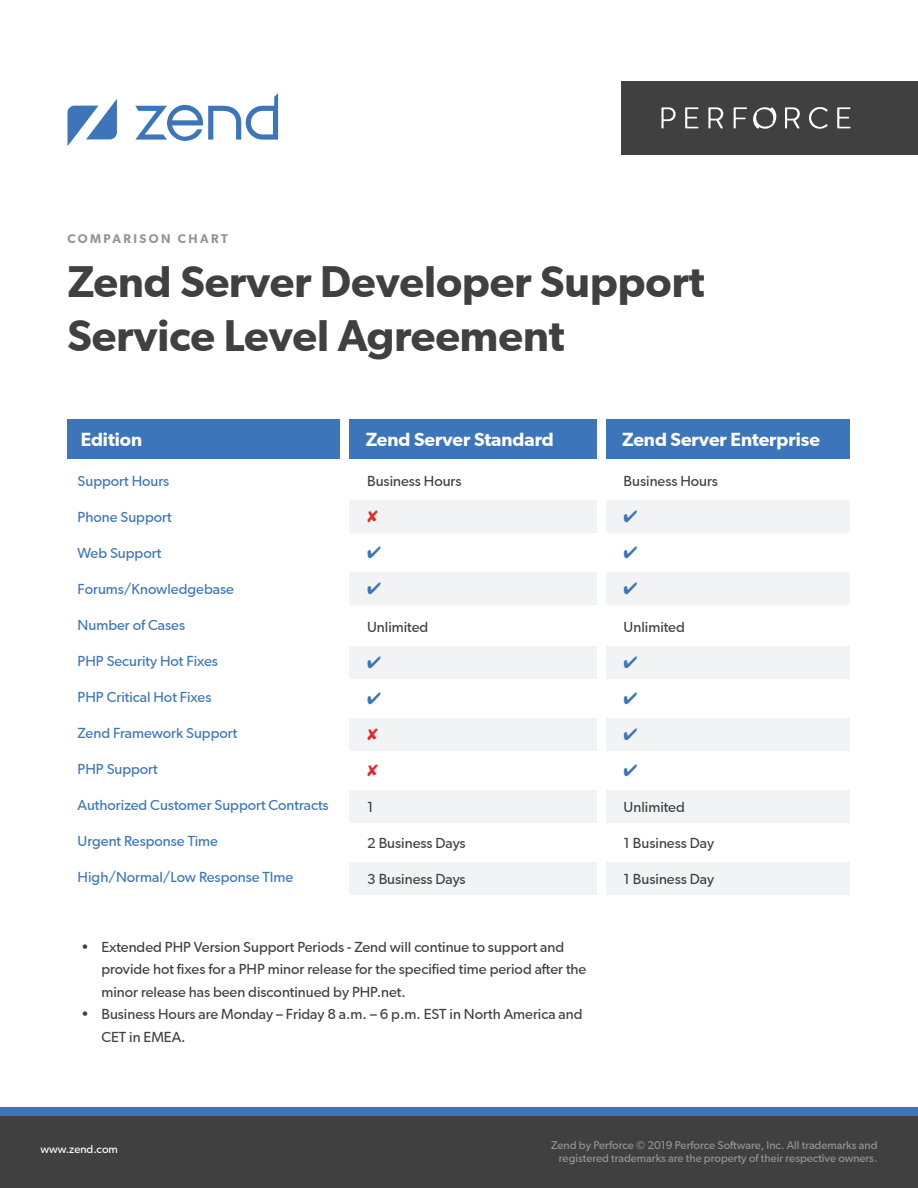
<style>
.page{position:relative;width:918px;height:1188px;background:#fff}
.page>*{position:absolute;margin:0;border:0;box-sizing:border-box;transform-origin:0 0}
.t1{font:600 42px/54px "Gibson";color:#404040}
.t2{font:600 18px "Gibson";color:#fff}
.t3{font:16.5px/36px "Zapf Dingbats ITC";color:#3d75ba;text-align:justify}
.t4{font:13.5px/22.5px "Gibson";color:#404040}
.t5{font:13.5px "Gibson";color:#3c76bb}
.t6{font:13.5px "Gibson";color:#3d75ba}
.t7{font:600 12px "Gibson";letter-spacing:.2em;color:#939598}
.t8{font:10.5px/13.5px "Gibson";color:#939598;text-align:right}
.t9{font:10.5px "Gibson";color:#fff}
</style>
<div class="page">
<div style="left:621px;top:81px;width:297px;height:74px;background:#404040"></div>
<div style="left:0;top:1115px;width:918px;height:73px;background:#404040"></div>
<div style="left:0;top:1107px;width:918px;height:8px;background:#3d75ba"></div>
<svg style="left:662px;top:107px;width:14px;height:21px"></svg>
<svg style="left:685px;top:107px;width:13px;height:21px"></svg>
<svg style="left:837px;top:107px;width:14px;height:21px"></svg>
<svg style="left:708px;top:107px;width:15px;height:21px"></svg>
<svg style="left:785px;top:107px;width:15px;height:21px"></svg>
<svg style="left:734px;top:107px;width:13px;height:21px"></svg>
<svg style="left:809px;top:107px;width:19px;height:22px"></svg>
<svg style="left:753px;top:107px;width:24px;height:22px"></svg>
<svg style="left:68px;top:99px;width:49px;height:47px"></svg>
<svg style="left:135px;top:93px;width:143px;height:48px"></svg>
<div style="left:340px;top:862px;width:510px;height:32px;background:#f1f3f4"></div>
<div style="left:340px;top:790px;width:510px;height:32px;background:#f1f3f4"></div>
<div style="left:340px;top:718px;width:510px;height:32px;background:#f1f3f4"></div>
<div style="left:340px;top:646px;width:510px;height:32px;background:#f1f3f4"></div>
<div style="left:340px;top:572px;width:510px;height:33px;background:#f1f3f4"></div>
<div style="left:340px;top:500px;width:510px;height:33px;background:#f1f3f4"></div>
<div style="left:68px;top:419px;width:782px;height:40px;background:#3d75ba"></div>
<div style="left:597px;top:400px;width:8px;height:503px;background:#fff"></div>
<div style="left:340px;top:400px;width:9px;height:503px;background:#fff"></div>
<svg style="left:368px;top:678px;width:13px;height:1px"></svg>
<p class="t7" style="left:68px;top:232px;width:162px">COMPARISON CHART</p>
<h1 class="t1" style="left:68px;top:255px;width:639px">Zend Server Developer Support<br>Service Level Agreement</h1>
<h2 class="t2" style="left:81px;top:429px;width:63px">Edition</h2>
<p class="t6" style="left:78px;top:473px;width:93px">Support Hours</p>
<p class="t6" style="left:78px;top:509px;width:96px">Phone Support</p>
<p class="t6" style="left:78px;top:545px;width:85px">Web Support</p>
<p class="t5" style="left:78px;top:581px;width:158px">Forums/Knowledgebase</p>
<p class="t6" style="left:78px;top:617px;width:109px">Number of Cases</p>
<p class="t5" style="left:78px;top:653px;width:142px">PHP Security Hot Fixes</p>
<p class="t5" style="left:78px;top:689px;width:135px">PHP Critical Hot Fixes</p>
<p class="t5" style="left:78px;top:725px;width:161px">Zend Framework Support</p>
<p class="t5" style="left:78px;top:761px;width:82px">PHP Support</p>
<p class="t5" style="left:78px;top:797px;width:253px">Authorized Customer Support Contracts</p>
<p class="t5" style="left:78px;top:833px;width:142px">Urgent Response Time</p>
<p class="t5" style="left:78px;top:869px;width:217px">High/Normal/Low Response TIme</p>
<h2 class="t2" style="left:366px;top:429px;width:189px">Zend Server Standard</h2>
<h2 class="t2" style="left:622px;top:429px;width:199px">Zend Server Enterprise</h2>
<p class="t4" style="left:367px;top:470px;width:96px">Business Hours</p>
<p class="t4" style="left:624px;top:470px;width:96px">Business Hours</p>
<p class="t3" style="left:624px;top:499px;width:15px">✔ ✔ ✔</p>
<p class="t4" style="left:624px;top:615px;width:63px">Unlimited</p>
<p class="t3" style="left:624px;top:644px;width:15px">✔ ✔ ✔ ✔</p>
<p class="t4" style="left:624px;top:795px;width:63px">Unlimited</p>
<p class="t4" style="left:624px;top:831px;width:92px">1 Business Day</p>
<p class="t4" style="left:624px;top:867px;width:92px">1 Business Day</p>
<p class="t4" style="left:367px;top:615px;width:63px">Unlimited</p>
<p class="t4" style="left:367px;top:795px;width:8px">1</p>
<p class="t4" style="left:367px;top:831px;width:100px">2 Business Days</p>
<p class="t4" style="left:367px;top:867px;width:100px">3 Business Days</p>
<p class="t4" style="left:101px;top:935px;width:487px;text-indent:-20px">• Extended PHP Version Support Periods - Zend will continue to support and provide hot fixes for a PHP minor release for the specified time period after the minor release has been discontinued by PHP.net.</p>
<p class="t4" style="left:101px;top:1003px;width:483px;text-indent:-20px">• Business Hours are Monday – Friday 8 a.m. – 6 p.m. EST in North America and<br>CET in EMEA.</p>
<p class="t9" style="left:40px;top:1142px;width:79px">www.zend.com</p>
<p class="t8" style="left:551px;top:1138px;width:328px">Zend by Perforce © 2019 Perforce Software, Inc. All trademarks and registered trademarks are the property of their respective owners.</p>
</div>
